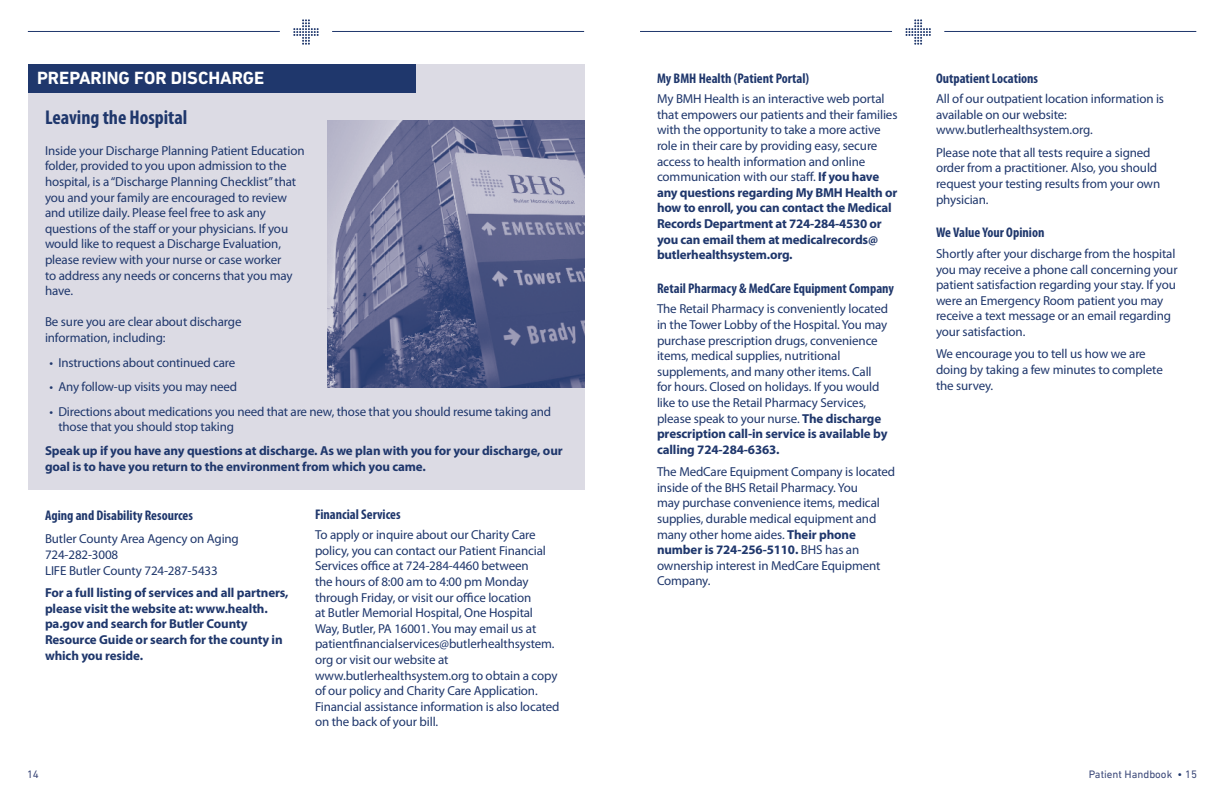
<style>
.page{position:relative;width:1224px;height:792px;background:#fff}
.page>*{position:absolute;margin:0;border:0;box-sizing:border-box;transform-origin:0 0}
.t1{font:700 condensed 20px "Myriad Pro";color:#1f376c}
.t2{font:700 18px "DIN Next LT Pro";color:#fff}
.t3{font:700 condensed 14px "Myriad Pro";color:#1f376c}
.t4{font:13px/15.6px "Myriad Pro";letter-spacing:-.01em;color:#1f376c}
.t5{font:700 13px/15.6px "Myriad Pro";letter-spacing:-.01em;color:#1f376c}
.t6{font:11px "DIN Next LT Pro";color:#3d4a7a}
.s1{font-weight:700}
.s2{color:#1f376c}
</style>
<div class="page">
<hr style="left:944px;top:31px;width:252px;height:1px;background:#1f376c">
<svg style="left:906px;top:19px;width:25px;height:26px"></svg>
<hr style="left:640px;top:31px;width:252px;height:1px;background:#1f376c">
<hr style="left:332px;top:31px;width:252px;height:1px;background:#1f376c">
<svg style="left:293px;top:19px;width:26px;height:26px"></svg>
<hr style="left:28px;top:31px;width:252px;height:1px;background:#1f376c">
<div style="left:28px;top:64px;width:556px;height:426px;background:#dcdbe4"></div>
<div style="left:29px;top:64px;width:387px;height:29px;background:#1f376c"></div>
<img style="left:327px;top:120px;width:257px;height:268px">
<h2 class="t2" style="left:37px;top:68px;width:229px">PREPARING FOR DISCHARGE</h2>
<h1 class="t1" style="left:45px;top:106px;width:144px">Leaving the Hospital</h1>
<p class="t4" style="left:45px;top:143px;width:261px">Inside your Discharge Planning Patient Education folder, provided to you upon admission to the hospital, is a “Discharge Planning Checklist” that you and your family are encouraged to review and utilize daily. Please feel free to ask any questions of the staff or your physicians. If you would like to request a Discharge Evaluation, please review with your nurse or case worker<br>to address any needs or concerns that you may have.</p>
<p class="t4" style="left:45px;top:314px;width:198px">Be sure you are clear about discharge information, including:</p>
<p class="t4" style="left:49px;top:355px;width:187px">• Instructions about continued care</p>
<p class="t4" style="left:49px;top:379px;width:189px">• Any follow-up visits you may need</p>
<p class="t4" style="left:58px;top:404px;width:494px;text-indent:-9px">• Directions about medications you need that are new, those that you should resume taking and those that you should stop taking</p>
<p class="t5" style="left:45px;top:443px;width:519px">Speak up if you have any questions at discharge. As we plan with you for your discharge, our goal is to have you return to the environment from which you came.</p>
<p class="t3" style="left:45px;top:507px;width:150px">Aging and Disability Resources</p>
<p class="t4" style="left:45px;top:531px;width:195px">Butler County Area Agency on Aging<br>724-282-3008<br>LIFE Butler County 724-287-5433</p>
<p class="t5" style="left:45px;top:585px;width:245px">For a full listing of services and all partners, please visit the website at: www.health. pa.gov and search for Butler County Resource Guide or search for the county in which you reside.</p>
<p class="t3" style="left:315px;top:506px;width:87px">Financial Services</p>
<p class="t4" style="left:315px;top:527px;width:246px">To apply or inquire about our Charity Care policy, you can contact our Patient Financial Services office at 724-284-4460 between<br>the hours of 8:00 am to 4:00 pm Monday through Friday, or visit our office location<br>at Butler Memorial Hospital, One Hospital Way, Butler, PA 16001. You may email us at patientfinancialservices@butlerhealthsystem. org or visit our website at www.butlerhealthsystem.org to obtain a copy of our policy and Charity Care Application.<br>Financial assistance information is also located on the back of your bill.</p>
<p class="t3" style="left:657px;top:70px;width:154px">My BMH Health (Patient Portal)</p>
<p class="t4" style="left:657px;top:91px;width:242px">My BMH Health is an interactive web portal that empowers our patients and their families with the opportunity to take a more active role in their care by providing easy, secure access to health information and online communication with our staff. <span class="s1">If you have any questions regarding My BMH Health or how to enroll, you can contact the Medical Records Department at 724-284-4530 or you can email them at medicalrecords@ butlerhealthsystem.org.</span></p>
<p class="t3" style="left:657px;top:280px;width:239px">Retail Pharmacy &amp; MedCare Equipment Company</p>
<p class="t4" style="left:657px;top:301px;width:233px">The Retail Pharmacy is conveniently located in the Tower Lobby of the Hospital. You may purchase prescription drugs, convenience items, medical supplies, nutritional supplements, and many other items. Call for hours. Closed on holidays. If you would like to use the Retail Pharmacy Services, please speak to your nurse. <span class="s1">The discharge prescription call-in service is available by calling 724-284-6363.</span></p>
<p class="t4" style="left:657px;top:464px;width:240px">The MedCare Equipment Company is located inside of the BHS Retail Pharmacy. You<br>may purchase convenience items, medical supplies, durable medical equipment and many other home aides. <span class="s1">Their phone number is 724-256-5110.</span> BHS has an ownership interest in MedCare Equipment Company.</p>
<p class="t3" style="left:936px;top:70px;width:104px">Outpatient Locations</p>
<p class="t4" style="left:936px;top:91px;width:230px">All of our outpatient location information is available on our website: www.butlerhealthsystem.org.</p>
<p class="t4" style="left:936px;top:145px;width:226px">Please note that all tests require a signed order from a practitioner. Also, you should request your testing results from your own physician.</p>
<p class="t3" style="left:936px;top:225px;width:110px">We Value Your Opinion</p>
<p class="t4" style="left:936px;top:246px;width:243px">Shortly after your discharge from the hospital you may receive a phone call concerning your patient satisfaction regarding your stay. If you were an Emergency Room patient you may receive a text message or an email regarding your satisfaction.</p>
<p class="t4" style="left:936px;top:347px;width:228px">We encourage you to tell us how we are doing by taking a few minutes to complete the survey.</p>
<p class="t6" style="left:27px;top:768px;width:13px">14</p>
<p class="t6" style="left:1089px;top:768px;width:110px">Patient Handbook <span class="s2">•</span> 15</p>
</div>
